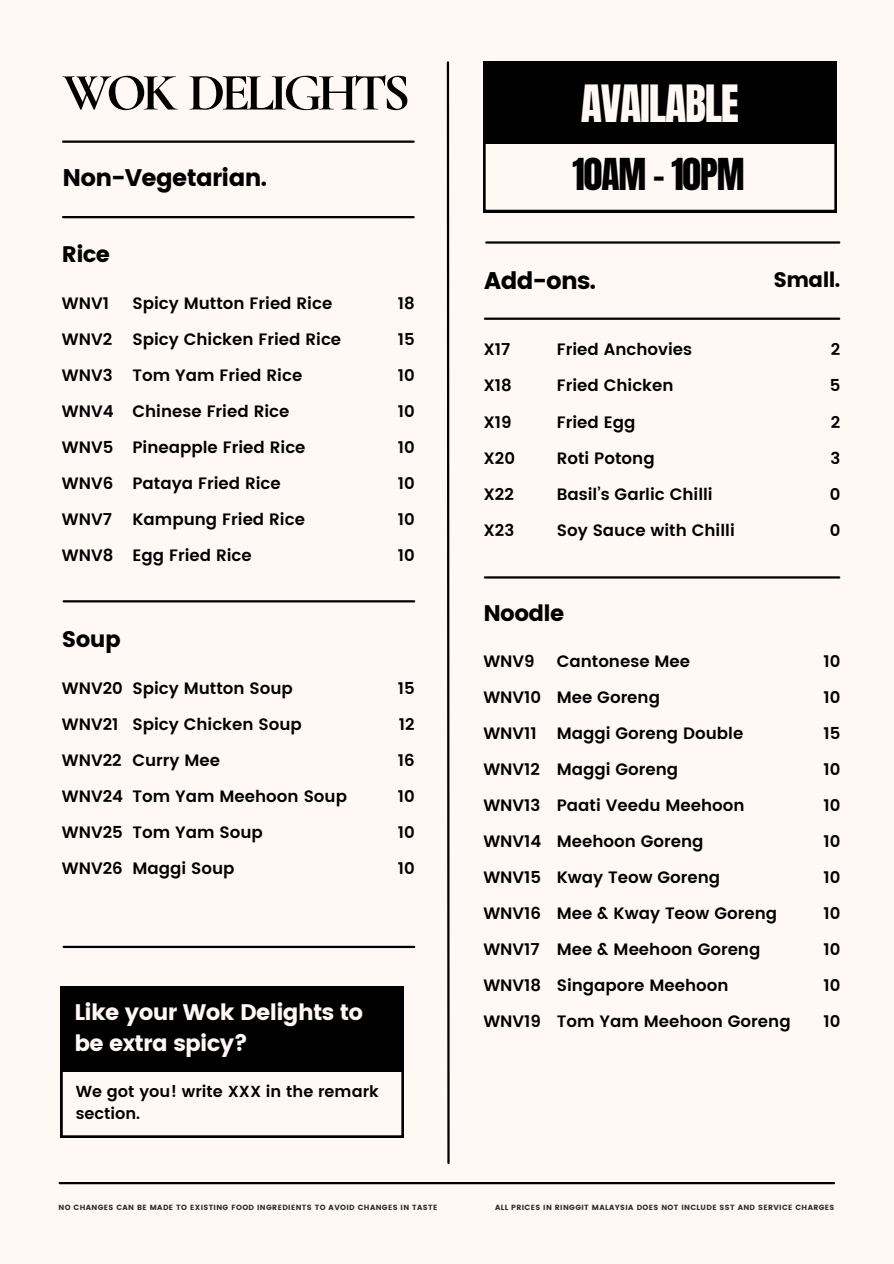
<style>
.page{position:relative;width:894px;height:1264px;background:#fff}
.page>*{position:absolute;margin:0;border:0;box-sizing:border-box;transform-origin:0 0}
.t1{font:700 53.1px "Cormorant Garamond";letter-spacing:-.085em;color:#000}
.t2{font:43.65px "Anton";letter-spacing:-.03em;color:#fff8f5}
.t3{font:37.35px "Anton";letter-spacing:-.03em;color:#000}
.t4{font:24px "Poppins";letter-spacing:-.03em;color:#000}
.t5{font:22.5px/31.5px "Poppins";letter-spacing:-.03em;color:#fff8f5}
.t6{font:22.5px "Poppins";letter-spacing:-.03em;color:#000}
.t7{font:21px "Poppins";letter-spacing:-.03em;color:#000}
.t8{font:600 16.5px/36px "Poppins";color:#000;text-align:justify}
.t9{font:600 16.05px/21.3px "Poppins";color:#000}
.t10{font:7.5px "Poppins";letter-spacing:.05em;color:#2e2d2d}
</style>
<div class="page">
<div style="left:0;top:0;width:893px;height:1263px;background:#fff8f5"></div>
<hr style="left:63px;top:140px;width:350px;height:3px;background:#000">
<hr style="left:60px;top:1181px;width:773px;height:3px;background:#000">
<hr style="left:63px;top:216px;width:350px;height:2px;background:#000">
<svg style="left:446px;top:61px;width:4px;height:1103px"></svg>
<hr style="left:485px;top:576px;width:354px;height:2px;background:#000">
<hr style="left:64px;top:600px;width:350px;height:2px;background:#000">
<svg style="left:483px;top:61px;width:353px;height:151px"></svg>
<div style="left:485px;top:61px;width:349px;height:83px;background:#000"></div>
<svg style="left:60px;top:986px;width:343px;height:151px"></svg>
<div style="left:61px;top:988px;width:342px;height:83px;background:#000"></div>
<hr style="left:64px;top:945px;width:350px;height:3px;background:#000">
<hr style="left:485px;top:317px;width:354px;height:3px;background:#000">
<hr style="left:486px;top:241px;width:353px;height:3px;background:#000">
<p class="t1" style="left:62px;top:60px;width:349px">WOK DELIGHTS</p>
<h4 class="t4" style="left:62px;top:163px;width:206px">Non-Vegetarian.</h4>
<h6 class="t6" style="left:62px;top:241px;width:50px">Rice</h6>
<p class="t8" style="left:62px;top:285px;width:53px;text-align:left">WNV1<br>WNV2<br>WNV3<br>WNV4<br>WNV5<br>WNV6<br>WNV7<br>WNV8</p>
<h4 class="t8" style="left:132px;top:285px;width:201px">Spicy Mutton Fried Rice</h4>
<h6 class="t8" style="left:132px;top:321px;width:210px">Spicy Chicken Fried Rice</h6>
<p class="t8" style="left:132px;top:357px;width:171px">Tom Yam Fried Rice</p>
<p class="t8" style="left:132px;top:393px;width:158px">Chinese Fried Rice</p>
<p class="t8" style="left:132px;top:429px;width:174px">Pineapple Fried Rice</p>
<p class="t8" style="left:132px;top:465px;width:150px">Pataya Fried Rice</p>
<p class="t8" style="left:132px;top:501px;width:174px">Kampung Fried Rice</p>
<p class="t8" style="left:132px;top:537px;width:121px">Egg Fried Rice</p>
<h4 class="t6" style="left:62px;top:626px;width:60px">Soup</h4>
<h6 class="t8" style="left:62px;top:670px;width:63px;text-align:left">WNV20<br>WNV21<br>WNV22<br>WNV24<br>WNV25<br>WNV26</h6>
<p class="t8" style="left:132px;top:670px;width:162px">Spicy Mutton Soup</p>
<p class="t8" style="left:132px;top:706px;width:171px">Spicy Chicken Soup</p>
<p class="t8" style="left:132px;top:742px;width:89px">Curry Mee</p>
<p class="t8" style="left:132px;top:778px;width:216px">Tom Yam Meehoon Soup</p>
<p class="t8" style="left:132px;top:814px;width:132px">Tom Yam Soup</p>
<p class="t8" style="left:132px;top:850px;width:104px">Maggi Soup</p>
<p class="t8" style="left:397px;top:285px;width:18px">18<br>15<br>10<br>10<br>10<br>10<br>10<br>10</p>
<h3 class="t8" style="left:397px;top:670px;width:18px">15<br>12<br>16<br>10<br>10<br>10</h3>
<p class="t5" style="left:74px;top:996px;width:290px">Like your Wok Delights to be extra spicy?</p>
<h2 class="t9" style="left:76px;top:1080px;width:304px">We got you! write XXX in the remark section.</h2>
<p class="t10" style="left:58px;top:1203px;width:380px">NO CHANGES CAN BE MADE TO EXISTING FOOD INGREDIENTS TO AVOID CHANGES IN TASTE</p>
<h4 class="t2" style="left:580px;top:72px;width:159px">AVAILABLE</h4>
<h6 class="t3" style="left:572px;top:147px;width:173px">10AM - 10PM</h6>
<p class="t4" style="left:484px;top:266px;width:113px">Add-ons.</p>
<p class="t8" style="left:483px;top:332px;width:33px;text-align:left">X17<br>X18<br>X19<br>X20<br>X22<br>X23</p>
<p class="t8" style="left:556px;top:332px;width:137px">Fried Anchovies</p>
<p class="t8" style="left:556px;top:368px;width:118px">Fried Chicken</p>
<p class="t8" style="left:556px;top:404px;width:80px">Fried Egg</p>
<p class="t8" style="left:556px;top:440px;width:99px">Roti Potong</p>
<p class="t8" style="left:556px;top:476px;width:157px">Basil’s Garlic Chilli</p>
<p class="t8" style="left:556px;top:512px;width:179px">Soy Sauce with Chilli</p>
<p class="t7" style="left:773px;top:267px;width:68px">Small.</p>
<p class="t8" style="left:829px;top:332px;width:12px">2<br>5<br>2<br>3<br>0<br>0</p>
<h4 class="t6" style="left:483px;top:600px;width:82px">Noodle</h4>
<h5 class="t8" style="left:556px;top:643px;width:135px">Cantonese Mee</h5>
<h6 class="t8" style="left:556px;top:679px;width:105px">Mee Goreng</h6>
<p class="t8" style="left:556px;top:715px;width:188px">Maggi Goreng Double</p>
<p class="t8" style="left:556px;top:751px;width:123px">Maggi Goreng</p>
<p class="t8" style="left:556px;top:787px;width:189px">Paati Veedu Meehoon</p>
<p class="t8" style="left:556px;top:823px;width:148px">Meehoon Goreng</p>
<p class="t8" style="left:556px;top:859px;width:165px">Kway Teow Goreng</p>
<p class="t8" style="left:556px;top:895px;width:222px">Mee &amp; Kway Teow Goreng</p>
<h6 class="t8" style="left:556px;top:931px;width:205px">Mee &amp; Meehoon Goreng</h6>
<h4 class="t8" style="left:556px;top:967px;width:173px">Singapore Meehoon</h4>
<h6 class="t8" style="left:556px;top:1003px;width:235px">Tom Yam Meehoon Goreng</h6>
<p class="t8" style="left:483px;top:643px;width:60px;text-align:left">WNV9<br>WNV10<br>WNV11<br>WNV12<br>WNV13<br>WNV14<br>WNV15<br>WNV16<br>WNV17<br>WNV18<br>WNV19</p>
<p class="t8" style="left:823px;top:643px;width:18px">10<br>10<br>15<br>10<br>10<br>10<br>10<br>10<br>10<br>10<br>10</p>
<h6 class="t10" style="left:495px;top:1203px;width:341px">ALL PRICES IN RINGGIT MALAYSIA DOES NOT INCLUDE SST AND SERVICE CHARGES</h6>
</div>
